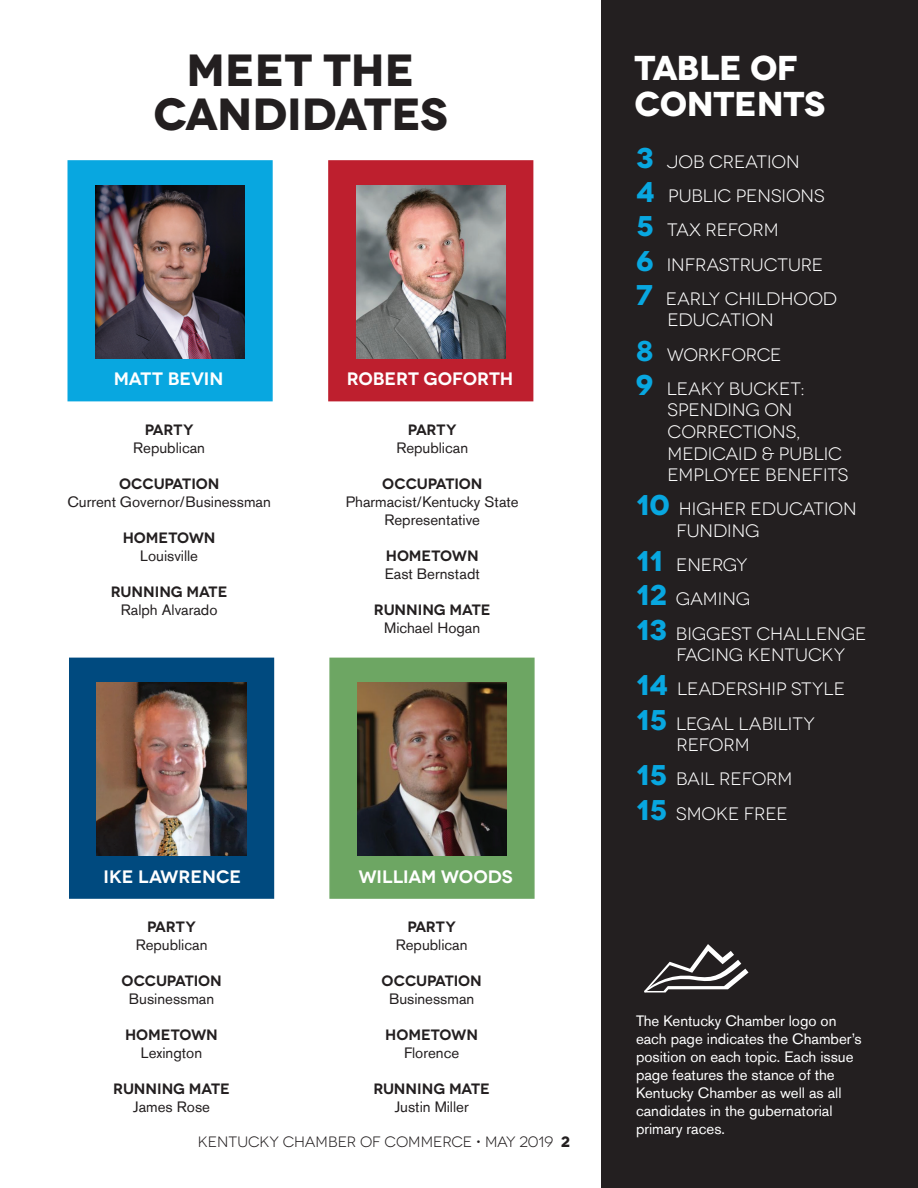
<style>
.page{position:relative;width:918px;height:1188px;background:#fff}
.page>*{position:absolute;margin:0;border:0;box-sizing:border-box;transform-origin:0 0}
.t1{font:700 45px/43.5px "Novecentowide";color:#231f20;text-align:center}
.t2{font:700 34.5px/36px "Novecentowide";letter-spacing:-.015em;color:#fff}
.t3{font:18px/34.2px "Novecentowide";color:#fff}
.t4{font:600 18px "Novecentowide";letter-spacing:-.005em;color:#fff}
.t5{font:15px/18px "Akzidenz Grotesk Std";color:#231f20;text-align:center}
.t6{font:15px/18px "Akzidenz Grotesk Std";color:#fff}
.t7{font:600 15px "Novecentowide";letter-spacing:-.01em;color:#231f20}
.t8{font:15px "Novecentowide";color:#231f20}
.s1{font-weight:700}
.s2{font-weight:700;font-size:28.5px;color:#08a7e0}
</style>
<div class="page">
<div style="left:68px;top:160px;width:205px;height:241px;background:#08a7e0;border:2px solid #08a7e0"></div>
<img style="left:95px;top:185px;width:150px;height:173px">
<div style="left:601px;top:0;width:317px;height:1188px;background:#231f20"></div>
<svg style="left:644px;top:944px;width:105px;height:48px"></svg>
<div style="left:328px;top:160px;width:205px;height:241px;background:#be1f2e;border:2px solid #be1f2e"></div>
<img style="left:356px;top:185px;width:150px;height:173px">
<div style="left:70px;top:658px;width:203px;height:240px;background:#004a7f"></div>
<div style="left:69px;top:658px;width:205px;height:241px;border:2px solid #004a7f"></div>
<img style="left:97px;top:683px;width:149px;height:173px">
<div style="left:329px;top:658px;width:206px;height:241px;background:#6da663;border:2px solid #6da663"></div>
<img style="left:357px;top:683px;width:150px;height:173px">
<h1 class="t1" style="left:153px;top:49px;width:296px">MEET THE<br>CANDIDATES</h1>
<p class="t4" style="left:114px;top:368px;width:111px">MATT BEVIN</p>
<p class="t7" style="left:145px;top:420px;width:50px">PARTY</p>
<p class="t5" style="left:133px;top:439px;width:73px">Republican</p>
<p class="t7" style="left:119px;top:474px;width:102px">OCCUPATION</p>
<p class="t5" style="left:67px;top:493px;width:205px">Current Governor/Businessman</p>
<p class="t7" style="left:123px;top:528px;width:94px">HOMETOWN</p>
<p class="t5" style="left:140px;top:547px;width:59px">Louisville</p>
<p class="t7" style="left:111px;top:582px;width:118px">RUNNING MATE</p>
<p class="t5" style="left:121px;top:601px;width:98px">Ralph Alvarado</p>
<p class="t4" style="left:347px;top:368px;width:168px">ROBERT GOFORTH</p>
<p class="t7" style="left:408px;top:420px;width:50px">PARTY</p>
<p class="t5" style="left:396px;top:439px;width:73px">Republican</p>
<p class="t7" style="left:382px;top:474px;width:102px">OCCUPATION</p>
<p class="t5" style="left:346px;top:493px;width:174px">Pharmacist/Kentucky State<br>Representative</p>
<p class="t7" style="left:386px;top:546px;width:94px">HOMETOWN</p>
<p class="t5" style="left:385px;top:565px;width:97px">East Bernstadt</p>
<p class="t7" style="left:374px;top:600px;width:118px">RUNNING MATE</p>
<p class="t5" style="left:384px;top:619px;width:97px">Michael Hogan</p>
<p class="t4" style="left:104px;top:865px;width:139px">IKE LAWRENCE</p>
<p class="t7" style="left:147px;top:918px;width:50px">PARTY</p>
<p class="t5" style="left:136px;top:936px;width:73px">Republican</p>
<p class="t7" style="left:121px;top:972px;width:102px">OCCUPATION</p>
<p class="t5" style="left:129px;top:990px;width:87px">Businessman</p>
<p class="t7" style="left:125px;top:1026px;width:94px">HOMETOWN</p>
<p class="t5" style="left:141px;top:1044px;width:63px">Lexington</p>
<p class="t7" style="left:113px;top:1080px;width:118px">RUNNING MATE</p>
<p class="t5" style="left:133px;top:1098px;width:78px">James Rose</p>
<p class="t4" style="left:358px;top:865px;width:156px">WILLIAM WOODS</p>
<p class="t7" style="left:407px;top:918px;width:50px">PARTY</p>
<p class="t5" style="left:396px;top:936px;width:73px">Republican</p>
<p class="t7" style="left:382px;top:972px;width:102px">OCCUPATION</p>
<p class="t5" style="left:389px;top:990px;width:87px">Businessman</p>
<p class="t7" style="left:385px;top:1026px;width:94px">HOMETOWN</p>
<p class="t5" style="left:404px;top:1044px;width:57px">Florence</p>
<p class="t7" style="left:373px;top:1080px;width:118px">RUNNING MATE</p>
<p class="t5" style="left:395px;top:1098px;width:76px">Justin Miller</p>
<p class="t8" style="left:198px;top:1133px;width:374px">KENTUCKY CHAMBER OF COMMERCE • MAY 2019 <span class="s1">2</span></p>
<h2 class="t2" style="left:634px;top:50px;width:192px">TABLE OF<br>CONTENTS</h2>
<p class="t3" style="left:636px;top:145px;width:203px"><span class="s2">3</span> JOB CREATION<br><span class="s2">4</span> PUBLIC PENSIONS<br><span class="s2">5</span> TAX REFORM<br><span class="s2">6</span> INFRASTRUCTURE<br><span class="s2">7</span> EARLY CHILDHOOD</p>
<p class="t3" style="left:636px;top:303px;width:170px;text-indent:31px">EDUCATION<br><span class="s2">8</span> WORKFORCE<br><span class="s2">9</span> LEAKY BUCKET:</p>
<p class="t3" style="left:668px;top:399px;width:183px;line-height:21.6px">SPENDING ON<br>CORRECTIONS,<br>MEDICAID &amp; PUBLIC<br>EMPLOYEE BENEFITS</p>
<p class="t3" style="left:677px;top:498px;width:182px;line-height:21.6px;text-indent:-41px"><span class="s2">10</span> HIGHER EDUCATION<br>FUNDING</p>
<p class="t3" style="left:636px;top:548px;width:232px"><span class="s2">11</span> ENERGY<br><span class="s2">12</span> GAMING<br><span class="s2">13</span> BIGGEST CHALLENGE</p>
<p class="t3" style="left:636px;top:638px;width:211px;text-align:justify;text-indent:41px">FACING KENTUCKY <span class="s2">14</span> LEADERSHIP STYLE <span class="s2">15</span> LEGAL LABILITY</p>
<p class="t3" style="left:636px;top:728px;width:158px;text-align:center">REFORM<br><span class="s2">15</span> BAIL REFORM<br><span class="s2">15</span> SMOKE FREE</p>
<p class="t6" style="left:636px;top:1012px;width:227px">The Kentucky Chamber logo on each page indicates the Chamber’s position on each topic. Each issue page features the stance of the<br>Kentucky Chamber as well as all candidates in the gubernatorial primary races.</p>
</div>
